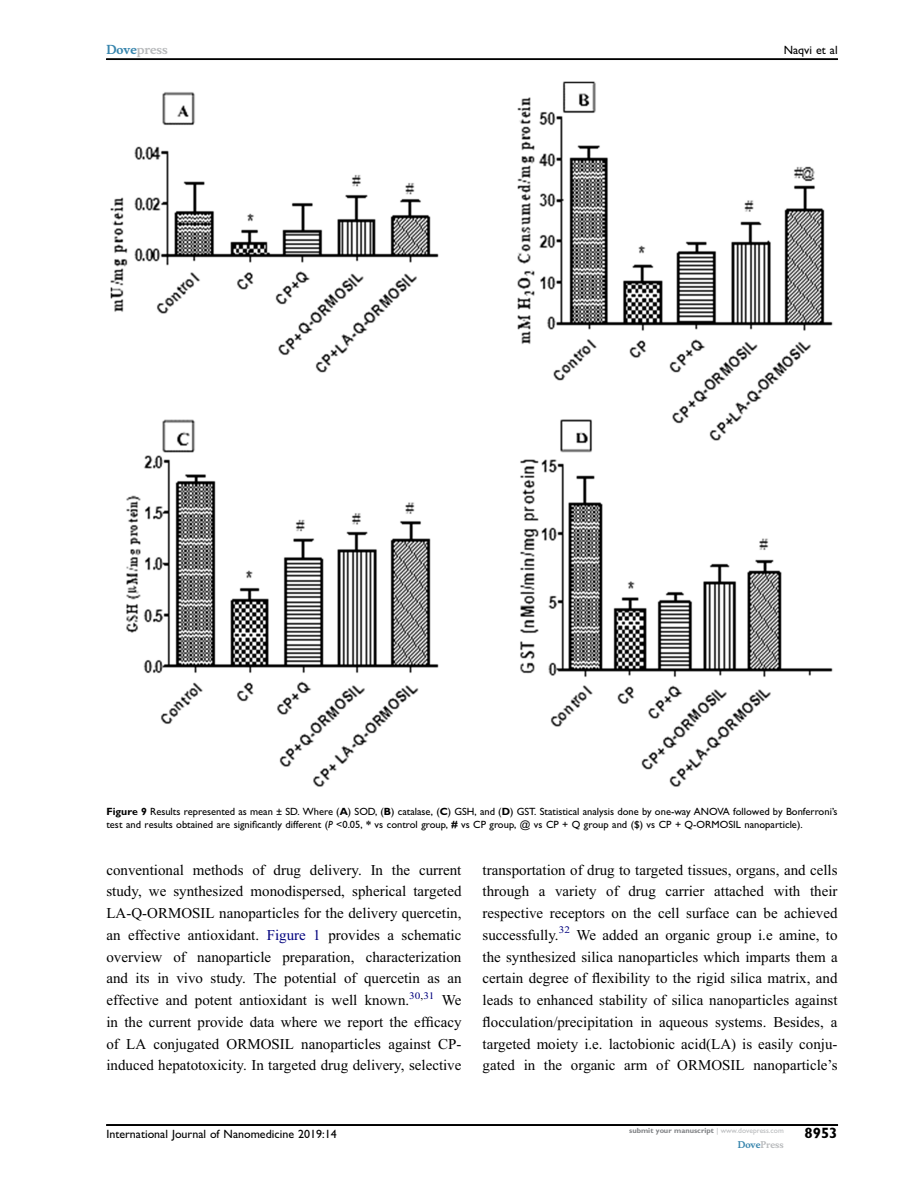
<style>
.page{position:relative;width:918px;height:1188px;background:#fff}
.page>*{position:absolute;margin:0;border:0;box-sizing:border-box;transform-origin:0 0}
.t1{font:15px/21.8px "Adv OT5843 c 571";color:#000;text-align:justify}
.t2{font:15px "Adv T Tdd 0 b 0455.B";color:#000}
.t3{font:12px "Adv TT96740 c 24";color:#000}
.t4{font:12px "Adv OT14 f 6 c 37 d";color:#b8babc}
.t5{font:10.5px/13.5px "Adv TT96740 c 24";color:#000}
.t6{font:9px "Adv OT14 f 6 c 37 d";color:#b8babc}
.t7{font:7.5px "Adv T Tdd 0 b 0455.B";color:#808285}
.s1{color:#3785ad}
.s2{font-family:"Adv T Tdd 0 b 0455.B"}
.s3{font-style:inherit}
.s4{font-family:"Adv TT96740 c 24+fb"}
.s5{font-family:"Adv TT27336364.I"}
.s6{color:#00007d}
.s7{font-family:"Adv OT5843 c 571+fb"}
.s8{font-family:"Adv TT96740 c 24";color:#b8babc}
</style>
<div class="page">
<img style="left:111px;top:82px;width:722px;height:705px">
<hr style="left:106px;top:59px;width:732px;height:1px;background:#000">
<hr style="left:106px;top:1125px;width:732px;height:1px;background:#000">
<p class="t4" style="left:106px;top:42px;width:63px"><span class="s1">Dove</span>press</p>
<p class="t3" style="left:784px;top:45px;width:55px">Naqvi et al</p>
<p class="t5" style="left:106px;top:806px;width:733px"><span class="s2">Figure 9</span> Results represented as mean ± SD. Where (<span class="s2">A</span>) SOD, (<span class="s2">B</span>) catalase, (<span class="s2">C</span>) GSH, and (<span class="s2">D</span>) GST. Statistical analysis done by one-way ANOVA followed by Bonferroni<span class="s3">’</span>s test and results obtained are signi<span class="s4">fi</span>cantly different (<span class="s5">P</span> &lt;0.05, <span class="s2">*</span> vs control group, <span class="s2">#</span> vs CP group, @ vs CP + Q group and ($) vs CP + Q-ORMOSIL nanoparticle).</p>
<p class="t1" style="left:106px;top:860px;width:357px">conventional methods of drug delivery. In the current study, we synthesized monodispersed, spherical targeted LA-Q-ORMOSIL nanoparticles for the delivery quercetin, an effective antioxidant. <span class="s6">Figure 1</span> provides a schematic overview of nanoparticle preparation, characterization and its in vivo study. The potential of quercetin as an effective and potent antioxidant is well known.<sup>30</sup><sup>,</sup><sup>31</sup> We in the current provide data where we report the ef<span class="s7">fi</span>cacy of LA conjugated ORMOSIL nanoparticles against CP&shy;induced hepatotoxicity. In targeted drug delivery, selective</p>
<p class="t1" style="left:483px;top:860px;width:357px">transportation of drug to targeted tissues, organs, and cells through a variety of drug carrier attached with their respective receptors on the cell surface can be achieved successfully.<sup>32</sup> We added an organic group i.e amine, to the synthesized silica nanoparticles which imparts them a certain degree of <span class="s7">fl</span>exibility to the rigid silica matrix, and leads to enhanced stability of silica nanoparticles against <span class="s7">fl</span>occulation/precipitation in aqueous systems. Besides, a targeted moiety i.e. lactobionic acid(LA) is easily conju&shy;gated in the organic arm of ORMOSIL nanoparticle<span class="s3">’</span>s</p>
<p class="t3" style="left:106px;top:1130px;width:232px">International Journal of Nanomedicine 2019:14</p>
<p class="t7" style="left:629px;top:1128px;width:156px">submit your manuscript <span class="s8">| www.dovepress.com</span></p>
<p class="t6" style="left:738px;top:1140px;width:47px"><span class="s1">Dove</span>Press</p>
<p class="t2" style="left:804px;top:1128px;width:35px">8953</p>
</div>
